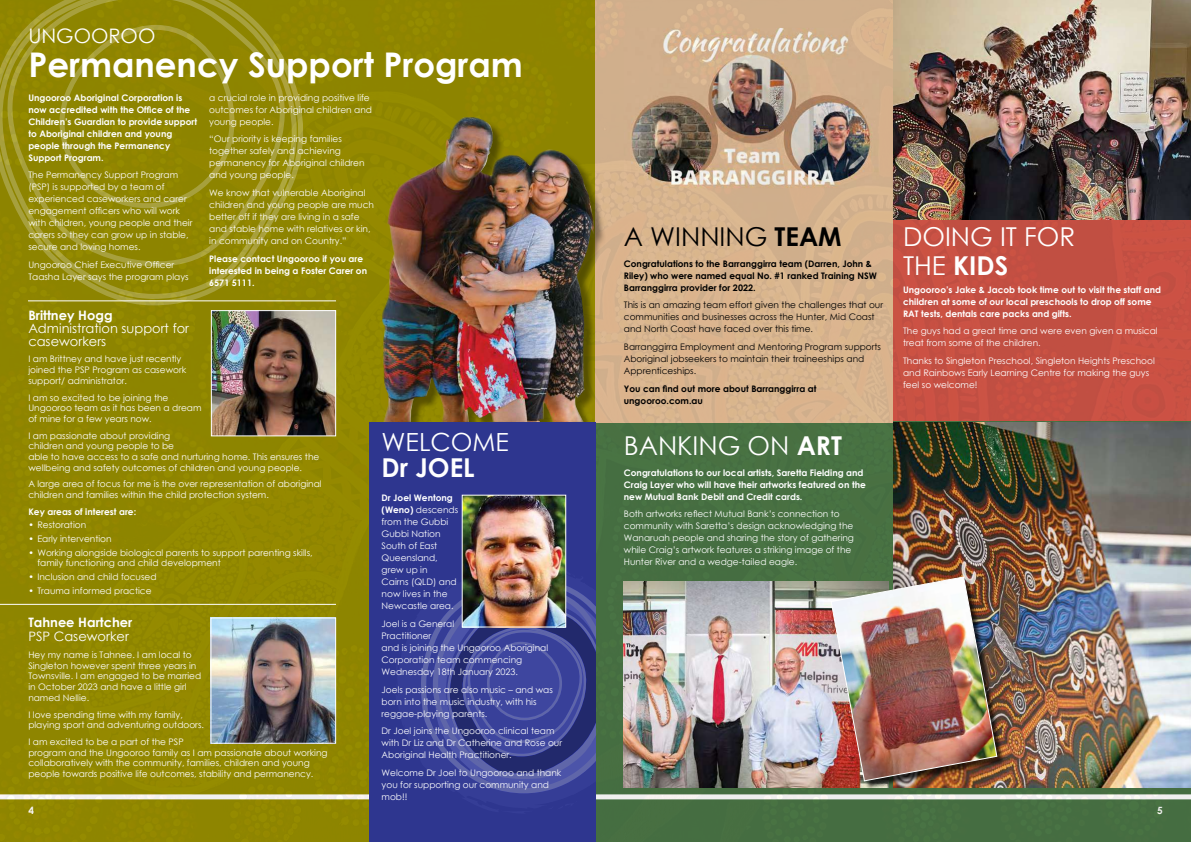
<style>
.page{position:relative;width:1191px;height:842px;background:#fff}
.page>*{position:absolute;margin:0;border:0;box-sizing:border-box;transform-origin:0 0}
.t1{font:700 34px "Century Gothic";color:#fff}
.t2{font:26px/28.7px "Century Gothic";color:#fff}
.t3{font:26px "Century Gothic";color:#000}
.t4{font:700 26px "Century Gothic";color:#fff}
.t5{font:25px "Century Gothic";color:#fff}
.t6{font:20px "Century Gothic";color:#fff}
.t7{font:13px/13px "Century Gothic";color:#fff}
.t8{font:700 13px "Century Gothic";color:#fff}
.t9{font:700 10px "Century Gothic";color:#fff}
.t10{font:9px/12px "Century Gothic";color:#fff}
.t11{font:700 9px/12px "Century Gothic";color:#fff}
.t12{font:9px/12px "Century Gothic";color:#000}
.t13{font:700 9px/12px "Century Gothic";color:#000}
.s1{font-weight:700}
</style>
<div class="page">
<img style="left:0;top:0;width:1191px;height:842px">
<img style="left:893px;top:0;width:298px;height:219px">
<img style="left:624px;top:581px;width:208px;height:207px">
<img style="left:893px;top:422px;width:298px;height:366px">
<div style="left:832px;top:578px;width:173px;height:212px;background:#000;opacity:.75"></div>
<img style="left:830px;top:576px;width:167px;height:205px">
<div style="left:383px;top:118px;width:223px;height:316px;background:#000;opacity:.4"></div>
<img style="left:380px;top:117px;width:214px;height:305px">
<div style="left:369px;top:422px;width:226px;height:420px;background:#2e368f"></div>
<svg style="left:421px;top:561px;width:174px;height:233px"></svg>
<hr style="left:28px;top:300px;width:308px;height:1px;background:#fff">
<hr style="left:0;top:604px;width:336px;height:1px;background:#fff">
<img style="left:464px;top:497px;width:100px;height:128px">
<div style="left:462px;top:495px;width:104px;height:132px;border:1px solid #fff"></div>
<img style="left:213px;top:312px;width:121px;height:122px">
<div style="left:211px;top:310px;width:125px;height:126px;border:1px solid #fff"></div>
<img style="left:213px;top:620px;width:121px;height:122px">
<div style="left:211px;top:618px;width:125px;height:126px;border:1px solid #fff"></div>
<h3 class="t6" style="left:28px;top:22px;width:128px">UNGOOROO</h3>
<h1 class="t1" style="left:28px;top:39px;width:496px">Permanency Support Program</h1>
<p class="t11" style="left:28px;top:91px;width:170px">Ungooroo Aboriginal Corporation is now accredited with the Office of the<br>Children’s Guardian to provide support to Aboriginal children and young people through the Permanency<br>Support Program.</p>
<p class="t10" style="left:28px;top:169px;width:166px">The Permanency Support Program (PSP) is supported by a team of experienced caseworkers and carer engagement officers who will work with children, young people and their carers so they can grow up in stable, secure and loving homes.</p>
<p class="t10" style="left:28px;top:259px;width:162px">Ungooroo Chief Executive Officer<br>Taasha Layer says the program plays</p>
<p class="t10" style="left:209px;top:91px;width:164px">a crucial role in providing positive life outcomes for Aboriginal children and young people.</p>
<p class="t10" style="left:209px;top:133px;width:157px">“Our priority is keeping families together safely and achieving permanency for Aboriginal children and young people.</p>
<p class="t10" style="left:209px;top:186px;width:166px">We know that vulnerable Aboriginal children and young people are much better off if they are living in a safe and stable home with relatives or kin, in community and on Country.”</p>
<p class="t11" style="left:209px;top:252px;width:159px">Please contact Ungooroo if you are interested in being a Foster Carer on<br>6571 5111.</p>
<h3 class="t8" style="left:28px;top:305px;width:86px">Brittney Hogg</h3>
<h3 class="t7" style="left:28px;top:322px;width:162px">Administration support for caseworkers</h3>
<p class="t10" style="left:28px;top:354px;width:159px;line-height:10.8px">I am Brittney and have just recently joined the PSP Program as casework support/ administrator.</p>
<p class="t10" style="left:28px;top:392px;width:175px;line-height:10.8px">I am so excited to be joining the<br>Ungooroo team as it has been a dream of mine for a few years now.</p>
<p class="t10" style="left:28px;top:430px;width:292px;line-height:10.8px">I am passionate about providing<br>children and young people to be<br>able to have access to a safe and nurturing home. This ensures the wellbeing and safety outcomes of children and young people.</p>
<p class="t10" style="left:28px;top:479px;width:295px;line-height:10.8px">A large area of focus for me is the over representation of aboriginal children and families within the child protection system.</p>
<p class="t11" style="left:28px;top:505px;width:109px">Key areas of interest are:</p>
<p class="t10" style="left:28px;top:519px;width:59px">• Restoration</p>
<p class="t10" style="left:28px;top:533px;width:85px">• Early intervention</p>
<p class="t10" style="left:37px;top:547px;width:277px;line-height:10.8px;text-indent:-9px">• Working alongside biological parents to support parenting skills, family functioning and child development</p>
<p class="t10" style="left:28px;top:571px;width:130px">• Inclusion and child focused</p>
<p class="t10" style="left:28px;top:584px;width:125px">• Trauma informed practice</p>
<h3 class="t8" style="left:28px;top:613px;width:106px">Tahnee Hartcher</h3>
<h3 class="t7" style="left:28px;top:630px;width:102px">PSP Caseworker</h3>
<p class="t10" style="left:28px;top:649px;width:174px;line-height:10.8px">Hey my name is Tahnee. I am local to<br>Singleton however spent three years in<br>Townsville. I am engaged to be married in October 2023 and have a little girl named Nellie.</p>
<p class="t10" style="left:28px;top:709px;width:177px;line-height:10.8px">I love spending time with my family, playing sport and adventuring outdoors.</p>
<p class="t10" style="left:28px;top:736px;width:301px;line-height:10.8px">I am excited to be a part of the PSP<br>program and the Ungooroo family as I am passionate about working collaboratively with the community, families, children and young people towards positive life outcomes, stability and permanency.</p>
<h3 class="t5" style="left:381px;top:424px;width:129px">WELCOME</h3>
<h2 class="t4" style="left:381px;top:448px;width:95px">Dr JOEL</h2>
<p class="t10" style="left:381px;top:492px;width:78px"><span class="s1">Dr Joel Wentong (Weno)</span> descends from the Gubbi<br>Gubbi Nation<br>South of East<br>Queensland, grew up in<br>Cairns (QLD) and now lives in the<br>Newcastle area.</p>
<p class="t10" style="left:381px;top:617px;width:168px">Joel is a General<br>Practitioner<br>and is joining the Ungooroo Aboriginal<br>Corporation team commencing<br>Wednesday 18th January 2023.</p>
<p class="t10" style="left:381px;top:683px;width:173px">Joels passions are also music – and was born into the music industry, with his reggae-playing parents.</p>
<p class="t10" style="left:381px;top:725px;width:182px">Dr Joel joins the Ungooroo clinical team with Dr Liz and Dr Catherine and Rose our<br>Aboriginal Health Practitioner.</p>
<p class="t10" style="left:381px;top:766px;width:181px">Welcome Dr Joel to Ungooroo and thank you for supporting our community and mob!!</p>
<h2 class="t3" style="left:624px;top:219px;width:219px">A WINNING <span class="s1">TEAM</span></h2>
<p class="t13" style="left:624px;top:257px;width:254px">Congratulations to the Barranggirra team (Darren, John &amp;<br>Riley) who were named equal No. #1 ranked Training NSW<br>Barranggirra provider for 2022.</p>
<p class="t12" style="left:624px;top:299px;width:261px">This is an amazing team effort given the challenges that our communities and businesses across the Hunter, Mid Coast and North Coast have faced over this time.</p>
<p class="t12" style="left:624px;top:341px;width:259px">Barranggirra Employment and Mentoring Program supports<br>Aboriginal jobseekers to maintain their traineeships and<br>Apprenticeships.</p>
<p class="t13" style="left:624px;top:382px;width:194px">You can find out more about Barranggirra at ungooroo.com.au</p>
<h2 class="t2" style="left:624px;top:431px;width:220px">BANKING ON <span class="s1">ART</span></h2>
<p class="t11" style="left:624px;top:466px;width:243px">Congratulations to our local artists, Saretta Fielding and<br>Craig Layer who will have their artworks featured on the new Mutual Bank Debit and Credit cards.</p>
<p class="t10" style="left:624px;top:508px;width:232px">Both artworks reflect Mutual Bank’s connection to community with Saretta’s design acknowledging the Wanaruah people and sharing the story of gathering while Craig’s artwork features a striking image of the Hunter River and a wedge-tailed eagle.</p>
<h2 class="t2" style="left:903px;top:222px;width:174px">DOING IT FOR<br>THE <span class="s1">KIDS</span></h2>
<p class="t11" style="left:903px;top:283px;width:259px">Ungooroo’s Jake &amp; Jacob took time out to visit the staff and children at some of our local preschools to drop off some<br>RAT tests, dentals care packs and gifts.</p>
<p class="t10" style="left:903px;top:325px;width:256px">The guys had a great time and were even given a musical treat from some of the children.</p>
<p class="t10" style="left:903px;top:355px;width:253px">Thanks to Singleton Preschool, Singleton Heights Preschool and Rainbows Early Learning Centre for making the guys feel so welcome!</p>
<p class="t9" style="left:28px;top:802px;width:7px">4</p>
<p class="t9" style="left:1157px;top:802px;width:7px">5</p>
</div>
